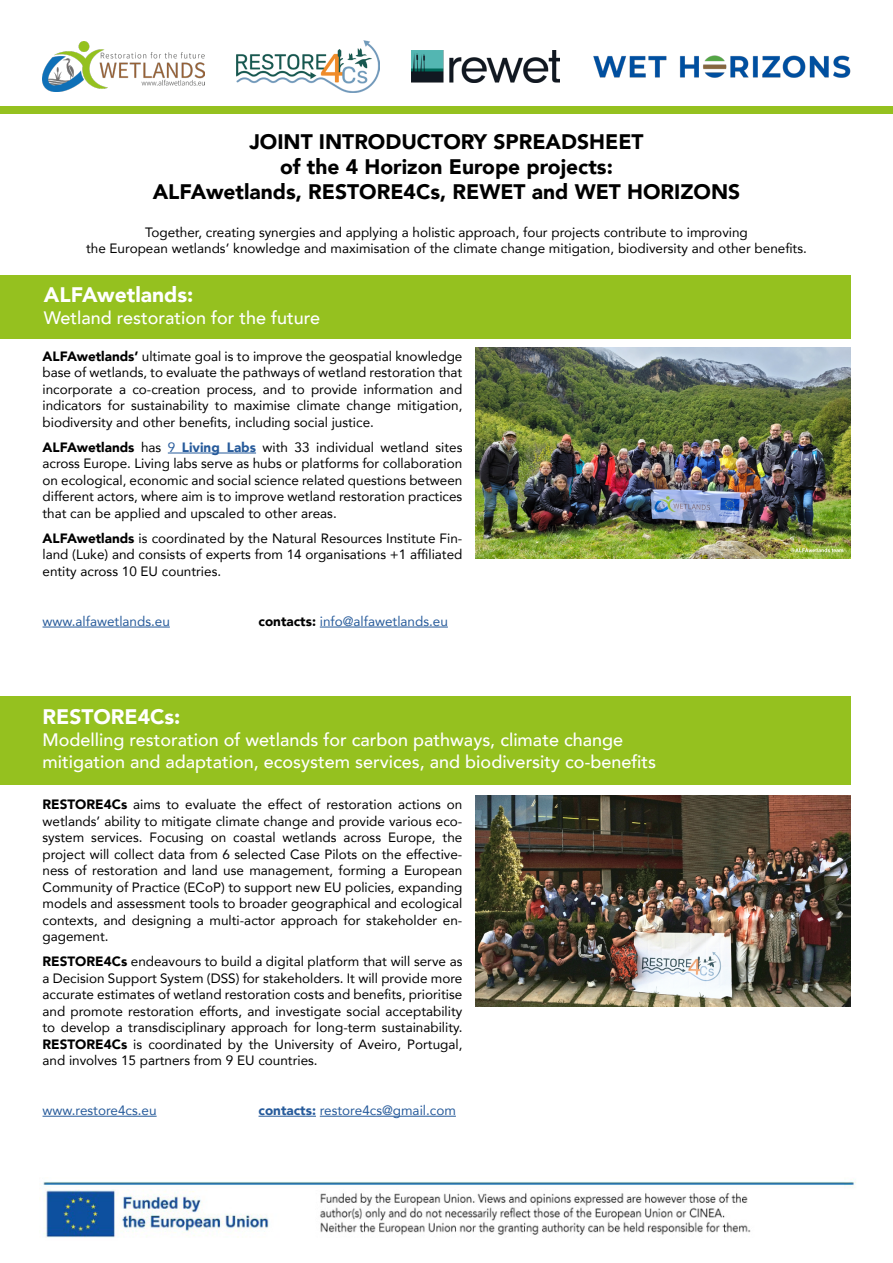
<style>
.page{position:relative;width:893px;height:1263px;background:#fff}
.page>*{position:absolute;margin:0;border:0;box-sizing:border-box;transform-origin:0 0}
.t1{font:900 21px/25.2px "Avenir";color:#000;text-align:center}
.t2{font:900 21px "Avenir";color:#fff}
.t3{font:500 18px/21.6px "Avenir";color:#fff}
.t4{font:13.5px/16.5px "Avenir";color:#000;text-align:justify}
.t5{font:13.5px "Avenir";color:#275b9b}
.s1{font-weight:900}
.s2{color:#275b9b}
.s3{font-weight:900;color:#275b9b}
.s4{font-weight:900;color:#000}
</style>
<div class="page">
<div style="left:0;top:106px;width:893px;height:7px;background:#95c11f"></div>
<img style="left:43px;top:41px;width:161px;height:50px">
<img style="left:593px;top:55px;width:258px;height:23px">
<img style="left:237px;top:40px;width:142px;height:52px">
<img style="left:412px;top:50px;width:147px;height:33px">
<img style="left:43px;top:1179px;width:813px;height:59px">
<div style="left:0;top:275px;width:850px;height:64px;background:#95c11f"></div>
<img style="left:475px;top:347px;width:375px;height:212px">
<hr style="left:168px;top:453px;width:88px;height:1px;background:#275b9b">
<hr style="left:43px;top:627px;width:127px;height:1px;background:#275b9b">
<hr style="left:320px;top:627px;width:128px;height:1px;background:#275b9b">
<div style="left:0;top:696px;width:850px;height:88px;background:#95c11f"></div>
<img style="left:475px;top:796px;width:375px;height:211px">
<hr style="left:43px;top:1116px;width:114px;height:1px;background:#275b9b">
<hr style="left:259px;top:1116px;width:57px;height:1px;background:#275b9b">
<hr style="left:320px;top:1116px;width:136px;height:1px;background:#275b9b">
<h1 class="t1" style="left:153px;top:128px;width:589px">JOINT INTRODUCTORY SPREADSHEET<br>of the 4 Horizon Europe projects:<br>ALFAwetlands, RESTORE4Cs, REWET and WET HORIZONS</h1>
<p class="t4" style="left:86px;top:223px;width:722px;text-align:center">Together, creating synergies and applying a holistic approach, four projects contribute to improving<br>the European wetlands’ knowledge and maximisation of the climate change mitigation, biodiversity and other benefits.</p>
<h1 class="t2" style="left:44px;top:277px;width:151px">ALFAwetlands:</h1>
<h2 class="t3" style="left:44px;top:306px;width:278px">Wetland restoration for the future</h2>
<p class="t4" style="left:43px;top:348px;width:421px"><span class="s1">ALFAwetlands’</span> ultimate goal is to improve the geospatial knowledge base of wetlands, to evaluate the pathways of wetland restoration that incorporate a co-creation process, and to provide information and indicators for sustainability to maximise climate change mitigation, biodiversity and other benefits, including social justice.</p>
<p class="t4" style="left:43px;top:439px;width:421px"><span class="s1">ALFAwetlands</span> has <span class="s2">9</span> <span class="s3">Living Labs</span> with 33 individual wetland sites across Europe. Living labs serve as hubs or platforms for collaboration on ecological, economic and social science related questions between different actors, where aim is to improve wetland restoration practices that can be applied and upscaled to other areas.</p>
<p class="t4" style="left:43px;top:530px;width:421px"><span class="s1">ALFAwetlands</span> is coordinated by the Natural Resources Institute Fin&shy;land (Luke) and consists of experts from 14 organisations +1 affiliated entity across 10 EU countries.</p>
<p class="t5" style="left:43px;top:610px;width:129px">www.alfawetlands.eu</p>
<p class="t5" style="left:259px;top:610px;width:191px"><span class="s4">contacts:</span> info@alfawetlands.eu</p>
<h1 class="t2" style="left:43px;top:699px;width:140px">RESTORE4Cs:</h1>
<h2 class="t3" style="left:43px;top:728px;width:615px">Modelling restoration of wetlands for carbon pathways, climate change mitigation and adaptation, ecosystem services, and biodiversity co-benefits</h2>
<p class="t4" style="left:43px;top:796px;width:421px"><span class="s1">RESTORE4Cs</span> aims to evaluate the effect of restoration actions on wetlands’ ability to mitigate climate change and provide various eco&shy;system services. Focusing on coastal wetlands across Europe, the project will collect data from 6 selected Case Pilots on the effective&shy;ness of restoration and land use management, forming a European Community of Practice (ECoP) to support new EU policies, expanding models and assessment tools to broader geographical and ecological contexts, and designing a multi-actor approach for stakeholder en&shy;gagement.</p>
<p class="t4" style="left:43px;top:953px;width:421px"><span class="s1">RESTORE4Cs</span> endeavours to build a digital platform that will serve as a Decision Support System (DSS) for stakeholders. It will provide more accurate estimates of wetland restoration costs and benefits, prioritise and promote restoration efforts, and investigate social acceptability to develop a transdisciplinary approach for long-term sustainability.<br><span class="s1">RESTORE4Cs</span> is coordinated by the University of Aveiro, Portugal, and involves 15 partners from 9 EU countries.</p>
<p class="t5" style="left:43px;top:1099px;width:116px">www.restore4cs.eu</p>
<p class="t5" style="left:259px;top:1099px;width:199px"><span class="s1">contacts:</span> restore4cs@gmail.com</p>
</div>
